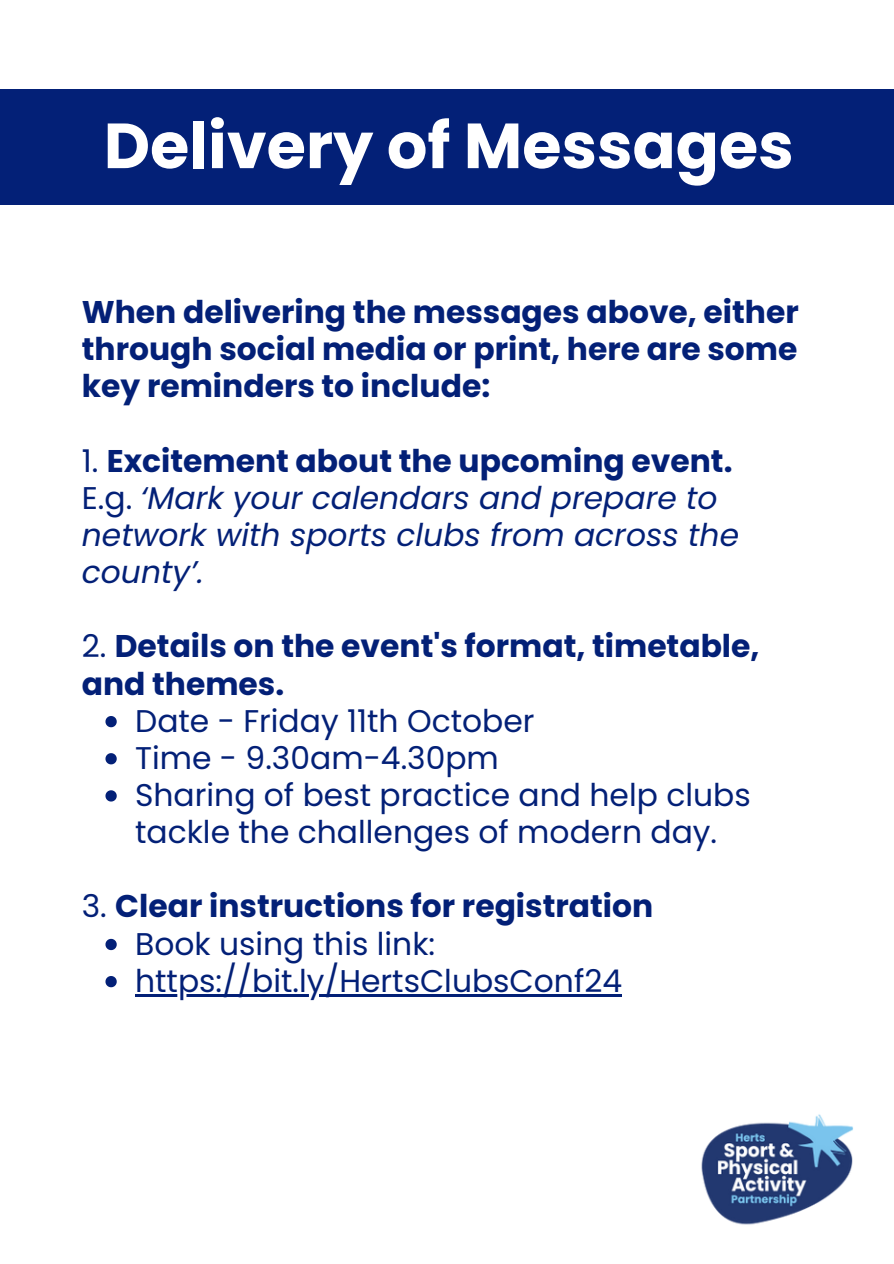
<style>
.page{position:relative;width:894px;height:1264px;background:#fff}
.page>*{position:absolute;margin:0;border:0;box-sizing:border-box;transform-origin:0 0}
.t1{font:700 63.6px "Poppins";color:#fff}
.t2{font:700 31.35px/37.2px "Poppins";color:#032077;text-align:justify}
.t3{font:31.35px/37.2px "Poppins";color:#032077}
.t4{font:italic 31.35px/37.2px "Poppins";color:#032077}
.s1{font-weight:400}
.s2{font-style:normal}
</style>
<div class="page">
<div style="left:0;top:89px;width:893px;height:115px;background:#032077"></div>
<svg style="left:105px;top:716px;width:12px;height:11px"></svg>
<svg style="left:105px;top:753px;width:12px;height:11px"></svg>
<svg style="left:105px;top:790px;width:12px;height:11px"></svg>
<svg style="left:105px;top:938px;width:12px;height:12px"></svg>
<svg style="left:105px;top:976px;width:12px;height:11px"></svg>
<hr style="left:135px;top:994px;width:487px;height:2px;background:#032077">
<img style="left:701px;top:1114px;width:152px;height:111px">
<h1 class="t1" style="left:104px;top:101px;width:691px">Delivery of Messages</h1>
<p class="t2" style="left:82px;top:293px;width:718px">When delivering the messages above, either through social media or print, here are some key reminders to include:</p>
<p class="t2" style="left:82px;top:442px;width:652px"><span class="s1">1.</span> Excitement about the upcoming event.</p>
<p class="t4" style="left:82px;top:479px;width:658px"><span class="s2">E.g.</span> ‘Mark your calendars and prepare to network with sports clubs from across the county’.</p>
<p class="t2" style="left:82px;top:628px;width:679px"><span class="s1">2.</span> Details on the event's format, timetable, and themes.</p>
<p class="t3" style="left:135px;top:702px;width:401px">Date - Friday 11th October</p>
<p class="t3" style="left:135px;top:739px;width:365px">Time - 9.30am-4.30pm</p>
<p class="t3" style="left:135px;top:776px;width:617px">Sharing of best practice and help clubs tackle the challenges of modern day.</p>
<p class="t2" style="left:82px;top:887px;width:572px"><span class="s1">3.</span> Clear instructions for registration</p>
<p class="t3" style="left:135px;top:925px;width:301px">Book using this link:</p>
<p class="t3" style="left:135px;top:962px;width:488px">https://bit.ly/HertsClubsConf24</p>
</div>
